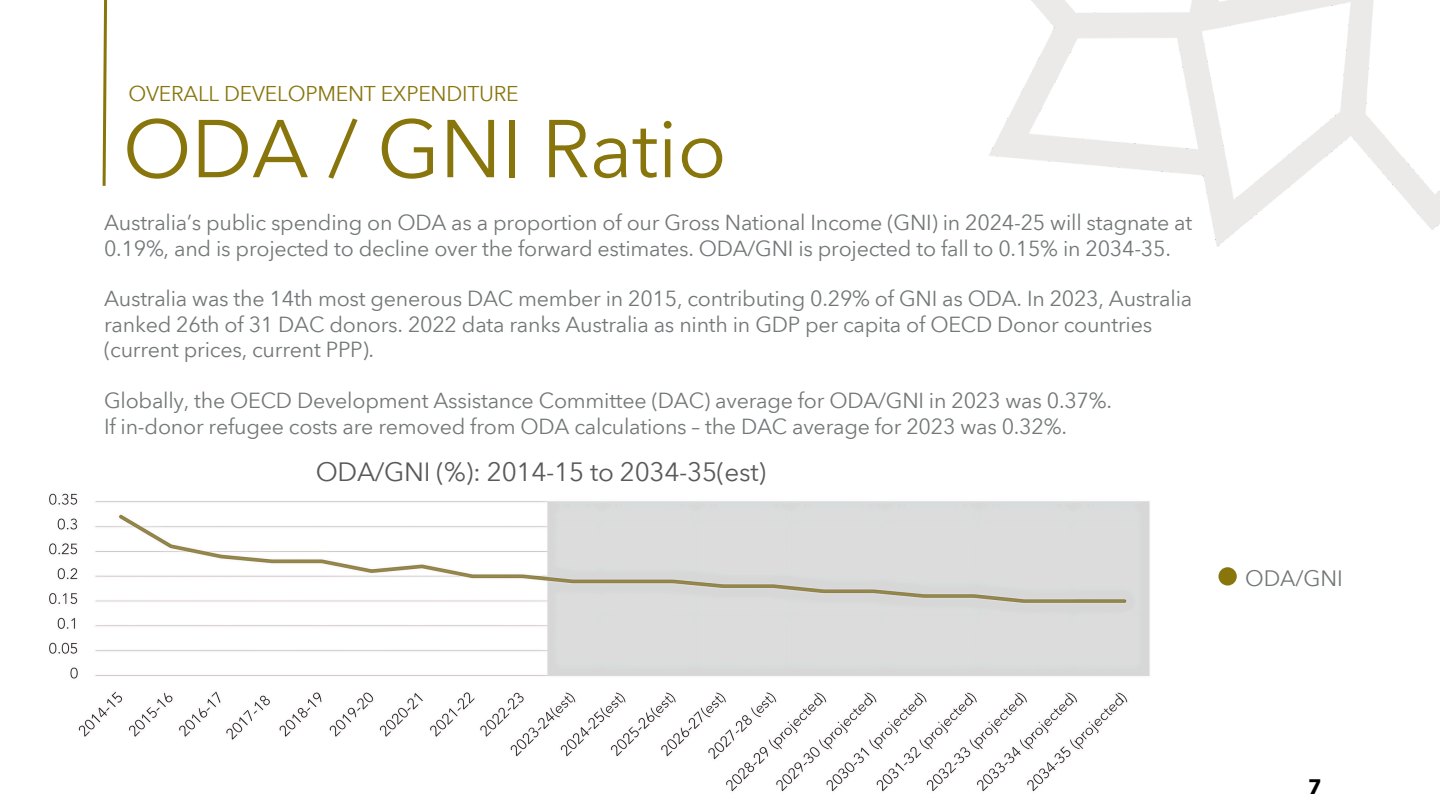
<style>
.page{position:relative;width:1440px;height:810px;background:#fff}
.page>*{position:absolute;margin:0;border:0;box-sizing:border-box;transform-origin:0 0}
.t1{font:81px "Avenir Next Thai Modern";letter-spacing:-.005em;color:#88750c}
.t2{font:26.1px "Avenir Next Thai Modern";letter-spacing:-.01em;color:#595959}
.t3{font:21.9px "Avenir Next Thai Trad";letter-spacing:-.005em;color:#737778}
.t4{font:21.4px/25.4px "Avenir Next Thai Modern";letter-spacing:-.01em;color:#737778}
.t5{font:21.1px "Avenir Next Thai Modern";letter-spacing:-.01em;color:#88750c}
.t6{font:700 21.1px "Avenir Next Arabic";color:#000}
</style>
<div class="page">
<img style="left:989px;top:0;width:451px;height:247px">
<div style="left:1218px;top:567px;width:19px;height:19px;background:#88750c;border-radius:50%"></div>
<svg style="left:102px;top:0;width:6px;height:186px"></svg>
<img style="left:49px;top:493px;width:1101px;height:299px">
<p class="t5" style="left:128px;top:77px;width:392px">OVERALL DEVELOPMENT EXPENDITURE</p>
<h1 class="t1" style="left:123px;top:86px;width:606px">ODA / GNI Ratio</h1>
<p class="t4" style="left:104px;top:209px;width:1090px">Australia’s public spending on ODA as a proportion of our Gross National Income (GNI) in 2024-25 will stagnate at<br>0.19%, and is projected to decline over the forward estimates. ODA/GNI is projected to fall to 0.15% in 2034-35.</p>
<h2 class="t4" style="left:104px;top:285px;width:1090px">Australia was the 14th most generous DAC member in 2015, contributing 0.29% of GNI as ODA. In 2023, Australia ranked 26th of 31 DAC donors. 2022 data ranks Australia as ninth in GDP per capita of OECD Donor countries (current prices, current PPP).</h2>
<p class="t4" style="left:104px;top:387px;width:1009px">Globally, the OECD Development Assistance Committee (DAC) average for ODA/GNI in 2023 was 0.37%.</p>
<h3 class="t4" style="left:104px;top:412px;width:964px">If in-donor refugee costs are removed from ODA calculations – the DAC average for 2023 was 0.32%.</h3>
<p class="t2" style="left:316px;top:451px;width:452px">ODA/GNI (%): 2014-15 to 2034-35(est)</p>
<p class="t3" style="left:1245px;top:566px;width:99px">ODA/GNI</p>
<p class="t6" style="left:1308px;top:774px;width:15px">7</p>
</div>
